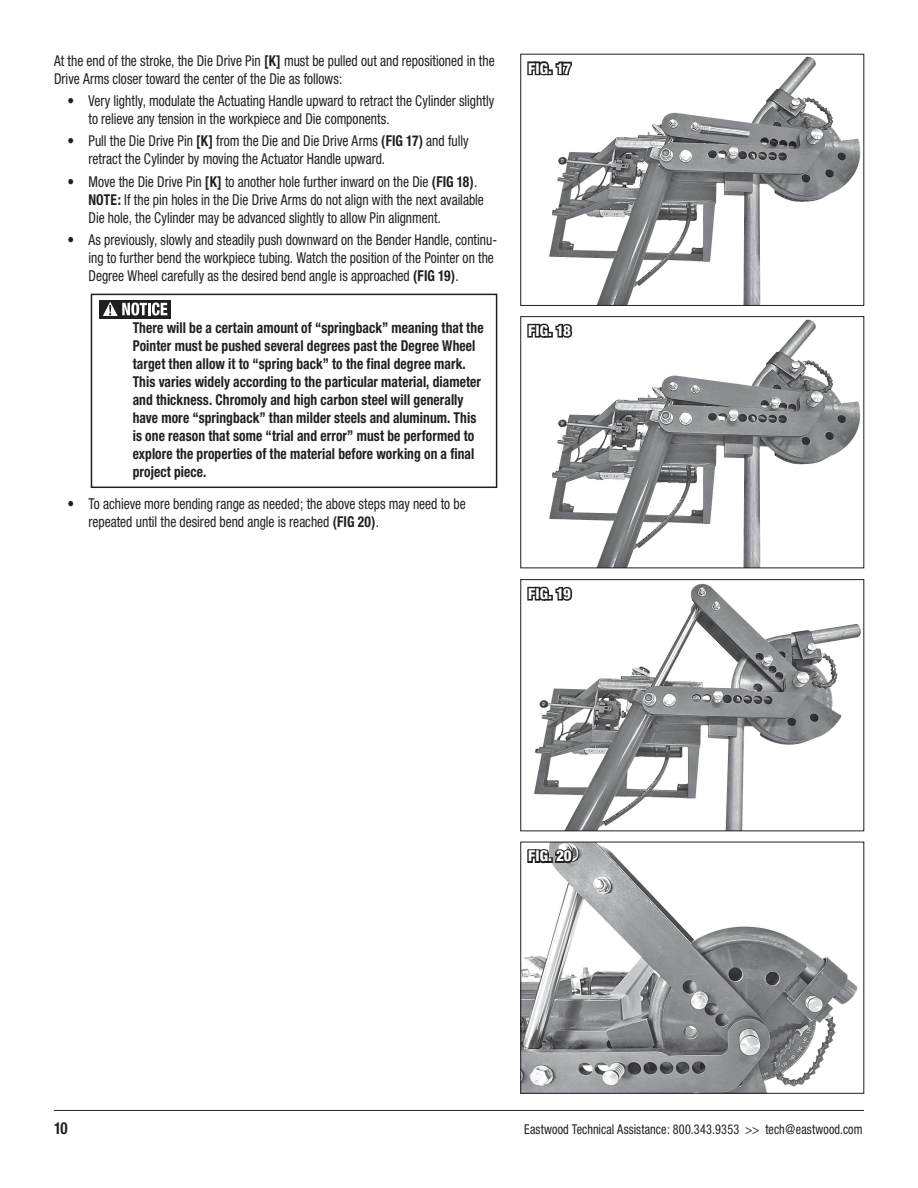
<style>
.page{position:relative;width:918px;height:1188px;background:#fff}
.page>*{position:absolute;margin:0;border:0;box-sizing:border-box;transform-origin:0 0}
.t1{font:700 condensed 16.5px "Helvetica Neue";color:#231f20;scale:.9 1}
.t2{font:condensed 15px/18px "Helvetica Neue";color:#231f20;scale:.9 1}
.t3{font:700 condensed 15px/18px "Helvetica Neue";letter-spacing:.005em;color:#231f20;scale:.9 1}
.t4{font:800 condensed 15px "Helvetica Neue";letter-spacing:.005em;color:#fff}
.t5{font:condensed 13.5px "Helvetica Neue";letter-spacing:.01em;color:#231f20;scale:.9 1}
.s1{font-weight:700}
</style>
<div class="page">
<hr style="left:54px;top:1110px;width:810px;height:1px;background:#231f20">
<img style="left:549px;top:56px;width:312px;height:248px">
<svg style="left:527px;top:57px;width:46px;height:20px"></svg>
<div style="left:91px;top:294px;width:406px;height:194px;border:2px solid #231f20"></div>
<div style="left:99px;top:300px;width:72px;height:18px;background:#231f20"></div>
<svg style="left:103px;top:302px;width:64px;height:14px"></svg>
<img style="left:549px;top:319px;width:312px;height:247px">
<div style="left:521px;top:316px;width:343px;height:252px;border:1px solid #231f20"></div>
<svg style="left:527px;top:320px;width:47px;height:19px"></svg>
<img style="left:534px;top:583px;width:327px;height:246px">
<div style="left:521px;top:579px;width:343px;height:252px;border:1px solid #231f20"></div>
<svg style="left:527px;top:583px;width:47px;height:19px"></svg>
<img style="left:523px;top:844px;width:335px;height:248px">
<div style="left:521px;top:842px;width:343px;height:252px;border:1px solid #231f20"></div>
<svg style="left:526px;top:845px;width:48px;height:20px"></svg>
<p class="t2" style="left:54px;top:51px;width:491px">At the end of the stroke, the Die Drive Pin <span class="s1">[K]</span> must be pulled out and repositioned in the<br>Drive Arms closer toward the center of the Die as follows:</p>
<p class="t2" style="left:88px;top:92px;width:452px;text-indent:-21px">• Very lightly, modulate the Actuating Handle upward to retract the Cylinder slightly to relieve any tension in the workpiece and Die components.</p>
<p class="t2" style="left:88px;top:132px;width:424px;text-indent:-21px">• Pull the Die Drive Pin <span class="s1">[K]</span> from the Die and Die Drive Arms <span class="s1">(FIG 17)</span> and fully retract the Cylinder by moving the Actuator Handle upward.</p>
<p class="t2" style="left:88px;top:172px;width:441px;text-indent:-21px">• Move the Die Drive Pin <span class="s1">[K]</span> to another hole further inward on the Die <span class="s1">(FIG 18)</span>.<br><span class="s1">NOTE:</span> If the pin holes in the Die Drive Arms do not align with the next available<br>Die hole, the Cylinder may be advanced slightly to allow Pin alignment.</p>
<p class="t2" style="left:88px;top:231px;width:456px;text-indent:-21px">• As previously, slowly and steadily push downward on the Bender Handle, continu&shy;ing to further bend the workpiece tubing. Watch the position of the Pointer on the<br>Degree Wheel carefully as the desired bend angle is approached <span class="s1">(FIG 19)</span>.</p>
<p class="t4" style="left:528px;top:59px;width:44px">FIG. 17</p>
<p class="t3" style="left:133px;top:319px;width:391px">There will be a certain amount of “springback” meaning that the Pointer must be pushed several degrees past the Degree Wheel target then allow it to “spring back” to the final degree mark.<br>This varies widely according to the particular material, diameter and thickness. Chromoly and high carbon steel will generally have more “springback” than milder steels and aluminum. This is one reason that some “trial and error” must be performed to explore the properties of the material before working on a final project piece.</p>
<p class="t4" style="left:528px;top:321px;width:44px">FIG. 18</p>
<p class="t2" style="left:88px;top:494px;width:421px;text-indent:-21px">• To achieve more bending range as needed; the above steps may need to be repeated until the desired bend angle is reached <span class="s1">(FIG 20)</span>.</p>
<p class="t4" style="left:528px;top:584px;width:44px">FIG. 19</p>
<p class="t4" style="left:528px;top:847px;width:45px">FIG. 20</p>
<p class="t1" style="left:54px;top:1118px;width:17px">10</p>
<p class="t5" style="left:524px;top:1121px;width:377px">Eastwood Technical Assistance: 800.343.9353 &gt;&gt; tech@eastwood.com</p>
</div>
